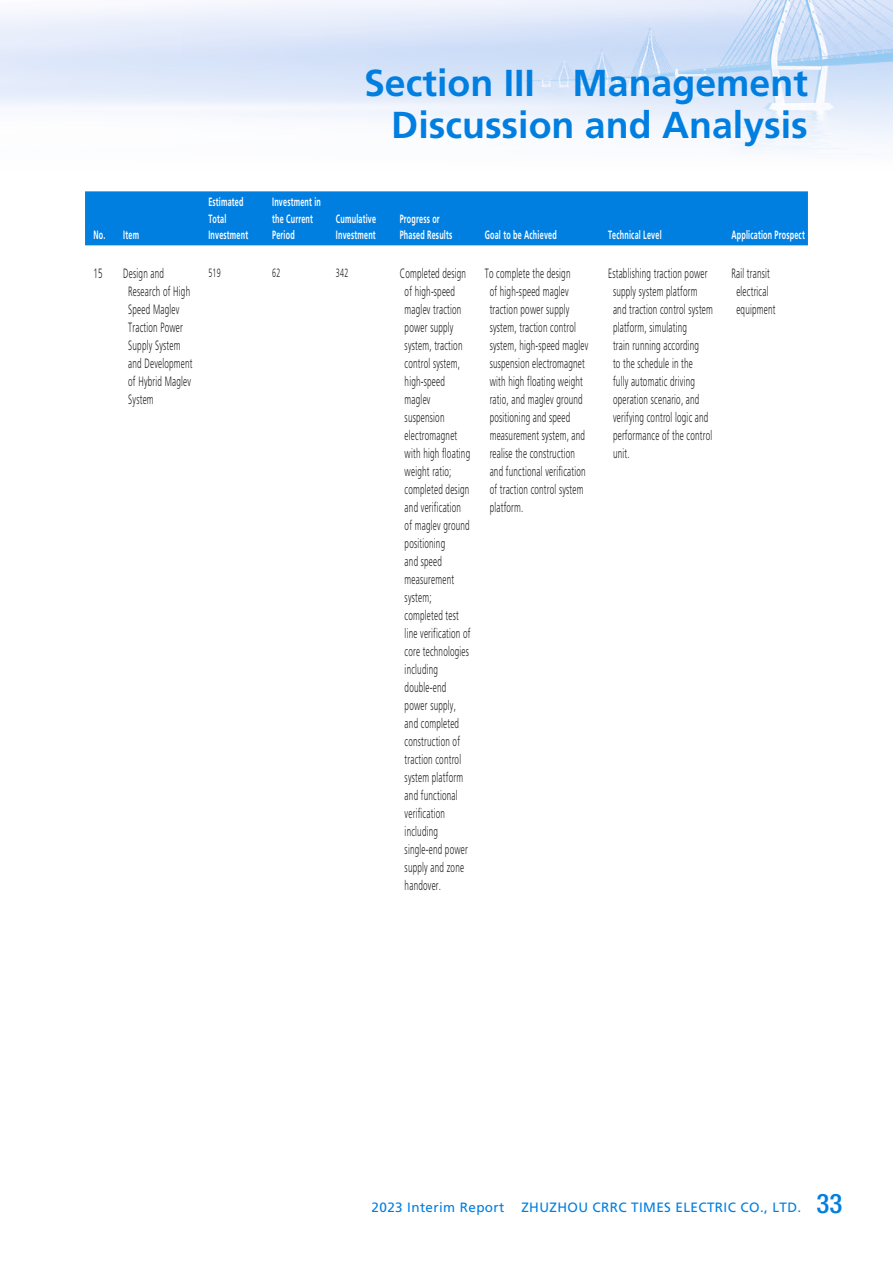
<style>
.page{position:relative;width:893px;height:1263px;background:#fff}
.page>*{position:absolute;margin:0;border:0;box-sizing:border-box;transform-origin:0 0}
.t1{font:700 37.5px/42px "Frutiger LT Std";color:#007fe1;text-align:right}
._50_Table_Body{font:300 13.5px/18px "Frutiger LT Std";letter-spacing:.03em;color:#231f20;scale:.6 1}
.t2{font:13.5px "Frutiger LT Std";letter-spacing:.03em;color:#007fe1}
._50_Table_Body-2{font:700 12px/16.5px "Frutiger LT Std";letter-spacing:.03em;color:#fff;scale:.6 1}
._50_Table_Body-3{font:300 12px "Frutiger LT Std";letter-spacing:.03em;color:#231f20;scale:.6 1}
.s1{font-family:"Helvetica Neue LT Std";font-weight:500;font-stretch:condensed;font-size:27px}
</style>
<div class="page">
<img style="left:0;top:0;width:893px;height:246px">
<div style="left:85px;top:191px;width:723px;height:54px;background:#007fe1"></div>
<p class="_50_Table_Body-2" style="left:94px;top:227px;width:22px">No.</p>
<p class="_50_Table_Body-2" style="left:123px;top:227px;width:28px">Item</p>
<h1 class="t1" style="left:364px;top:62px;width:445px">Section III Management<br>Discussion and Analysis</h1>
<p class="_50_Table_Body-2" style="left:208px;top:194px;width:68px">Estimated<br>Total<br>Investment</p>
<p class="_50_Table_Body-2" style="left:272px;top:194px;width:83px">Investment in the Current<br>Period</p>
<p class="_50_Table_Body-2" style="left:336px;top:210px;width:69px">Cumulative<br>Investment</p>
<p class="_50_Table_Body-2" style="left:400px;top:210px;width:89px">Progress or<br>Phased Results</p>
<p class="_50_Table_Body-2" style="left:485px;top:227px;width:122px">Goal to be Achieved</p>
<p class="_50_Table_Body-2" style="left:608px;top:227px;width:91px">Technical Level</p>
<p class="_50_Table_Body-2" style="left:731px;top:227px;width:124px">Application Prospect</p>
<p class="_50_Table_Body" style="left:94px;top:265px;width:17px">15</p>
<p class="_50_Table_Body" style="left:128px;top:265px;width:109px;text-indent:-5px">Design and<br>Research of High<br>Speed Maglev<br>Traction Power<br>Supply System and Development of Hybrid Maglev<br>System</p>
<p class="_50_Table_Body-3" style="left:208px;top:266px;width:22px">519</p>
<p class="_50_Table_Body-3" style="left:272px;top:266px;width:15px">62</p>
<p class="_50_Table_Body-3" style="left:336px;top:266px;width:22px">342</p>
<p class="_50_Table_Body" style="left:405px;top:265px;width:111px;text-indent:-5px">Completed design of high-speed maglev traction power supply system, traction control system, high-speed maglev suspension electromagnet with high floating weight ratio; completed design and verification of maglev ground positioning<br>and speed measurement system; completed test line verification of core technologies including double-end power supply, and completed construction of traction control system platform and functional verification including single-end power supply and zone handover.</p>
<p class="_50_Table_Body" style="left:490px;top:265px;width:166px;text-indent:-5px">To complete the design<br>of high-speed maglev traction power supply system, traction control system, high-speed maglev suspension electromagnet with high floating weight ratio, and maglev ground positioning and speed measurement system, and realise the construction and functional verification of traction control system platform.</p>
<p class="_50_Table_Body" style="left:613px;top:264px;width:168px;text-indent:-5px">Establishing traction power supply system platform and traction control system platform, simulating<br>train running according<br>to the schedule in the<br>fully automatic driving operation scenario, and verifying control logic and performance of the control unit.</p>
<p class="_50_Table_Body" style="left:731px;top:264px;width:75px;text-align:center">Rail transit electrical equipment</p>
<p class="t2" style="left:372px;top:1199px;width:134px">2023 Interim Report</p>
<p class="t2" style="left:521px;top:1199px;width:322px">ZHUZHOU CRRC TIMES ELECTRIC CO., LTD. <span class="s1">33</span></p>
</div>
